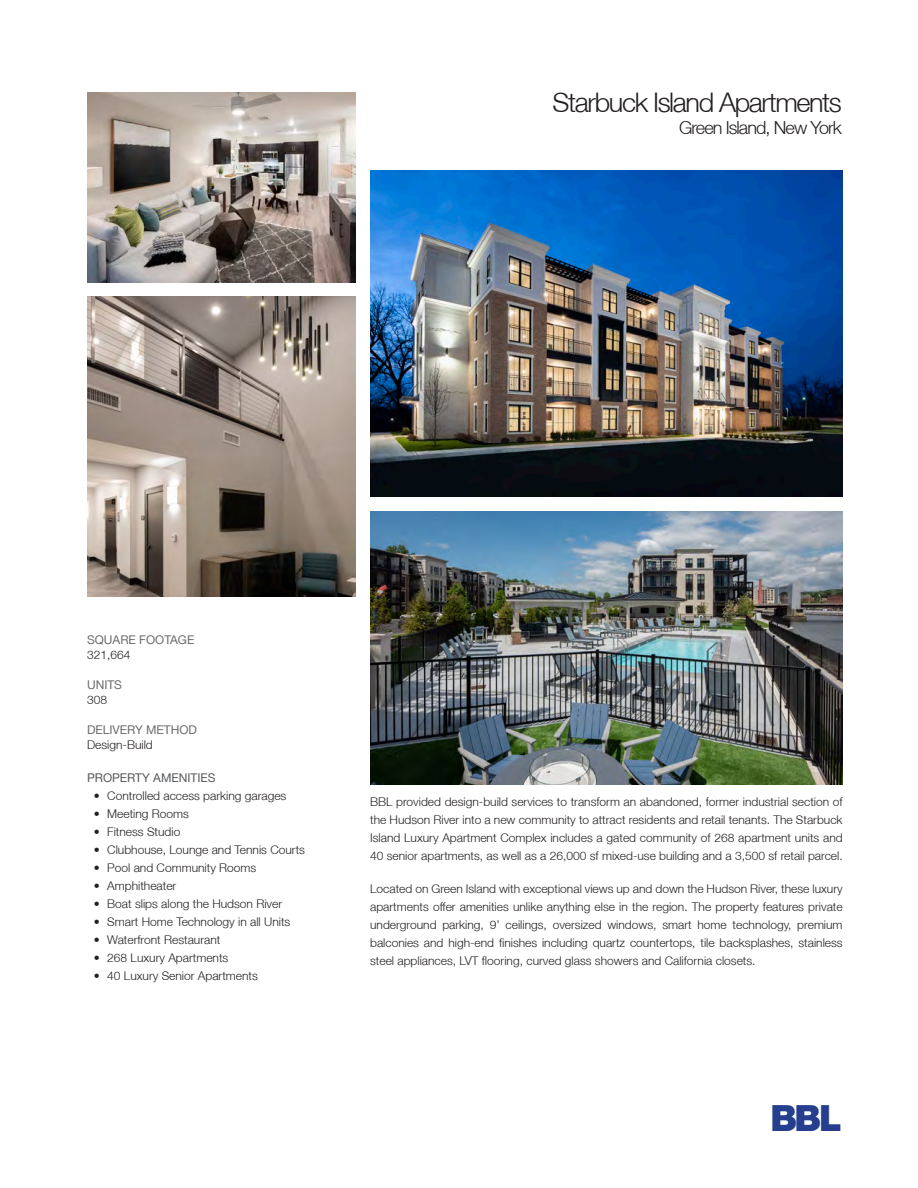
<style>
.page{position:relative;width:918px;height:1188px;background:#fff}
.page>*{position:absolute;margin:0;border:0;box-sizing:border-box;transform-origin:0 0}
.t1{font:900 36px "Helvetica Neue LT";color:#253f8e}
.t2{font:300 27px "Helvetica Neue LT";letter-spacing:-.05em;color:#231f20}
.t3{font:300 18px "Helvetica Neue LT";letter-spacing:-.05em;color:#231f20}
.t4{font:300 12px/18px "Helvetica Neue LT";color:#231f20;text-align:justify}
.t5{font:12px "Helvetica Neue LT";color:#6c6b6c}
.t6{font:12px "Helvetica Neue LT";color:#57585a}
</style>
<div class="page">
<img style="left:370px;top:171px;width:473px;height:326px">
<img style="left:87px;top:296px;width:269px;height:300px">
<img style="left:370px;top:512px;width:473px;height:272px">
<img style="left:87px;top:93px;width:269px;height:189px">
<p class="t2" style="left:553px;top:86px;width:291px">Starbuck Island Apartments</p>
<p class="t3" style="left:679px;top:116px;width:164px">Green Island, New York</p>
<p class="t5" style="left:87px;top:632px;width:109px">SQUARE FOOTAGE</p>
<p class="t4" style="left:87px;top:645px;width:45px">321,664</p>
<p class="t5" style="left:87px;top:677px;width:37px">UNITS</p>
<p class="t4" style="left:87px;top:690px;width:22px">308</p>
<p class="t5" style="left:87px;top:722px;width:112px">DELIVERY METHOD</p>
<p class="t4" style="left:87px;top:735px;width:67px">Design-Build</p>
<p class="t6" style="left:87px;top:770px;width:130px">PROPERTY AMENITIES</p>
<p class="t4" style="left:94px;top:786px;width:194px">• Controlled access parking garages</p>
<p class="t4" style="left:94px;top:804px;width:97px">• Meeting Rooms</p>
<p class="t4" style="left:94px;top:822px;width:88px">• Fitness Studio</p>
<p class="t4" style="left:94px;top:840px;width:213px">• Clubhouse, Lounge and Tennis Courts</p>
<p class="t4" style="left:94px;top:858px;width:164px">• Pool and Community Rooms</p>
<p class="t4" style="left:94px;top:876px;width:84px">• Amphitheater</p>
<p class="t4" style="left:94px;top:894px;width:190px">• Boat slips along the Hudson River</p>
<p class="t4" style="left:94px;top:912px;width:198px">• Smart Home Technology in all Units</p>
<p class="t4" style="left:94px;top:930px;width:128px">• Waterfront Restaurant</p>
<p class="t4" style="left:94px;top:948px;width:136px">• 268 Luxury Apartments</p>
<p class="t4" style="left:94px;top:966px;width:166px">• 40 Luxury Senior Apartments</p>
<p class="t4" style="left:370px;top:793px;width:474px">BBL provided design-build services to transform an abandoned, former industrial section of the Hudson River into a new community to attract residents and retail tenants. The Starbuck Island Luxury Apartment Complex includes a gated community of 268 apartment units and 40 senior apartments, as well as a 26,000 sf mixed-use building and a 3,500 sf retail parcel.</p>
<p class="t4" style="left:370px;top:880px;width:474px">Located on Green Island with exceptional views up and down the Hudson River, these luxury apartments offer amenities unlike anything else in the region. The property features private underground parking, 9’ ceilings, oversized windows, smart home technology, premium balconies and high-end finishes including quartz countertops, tile backsplashes, stainless steel appliances, LVT flooring, curved glass showers and California closets.</p>
<p class="t1" style="left:771px;top:1097px;width:73px">BBL</p>
</div>
